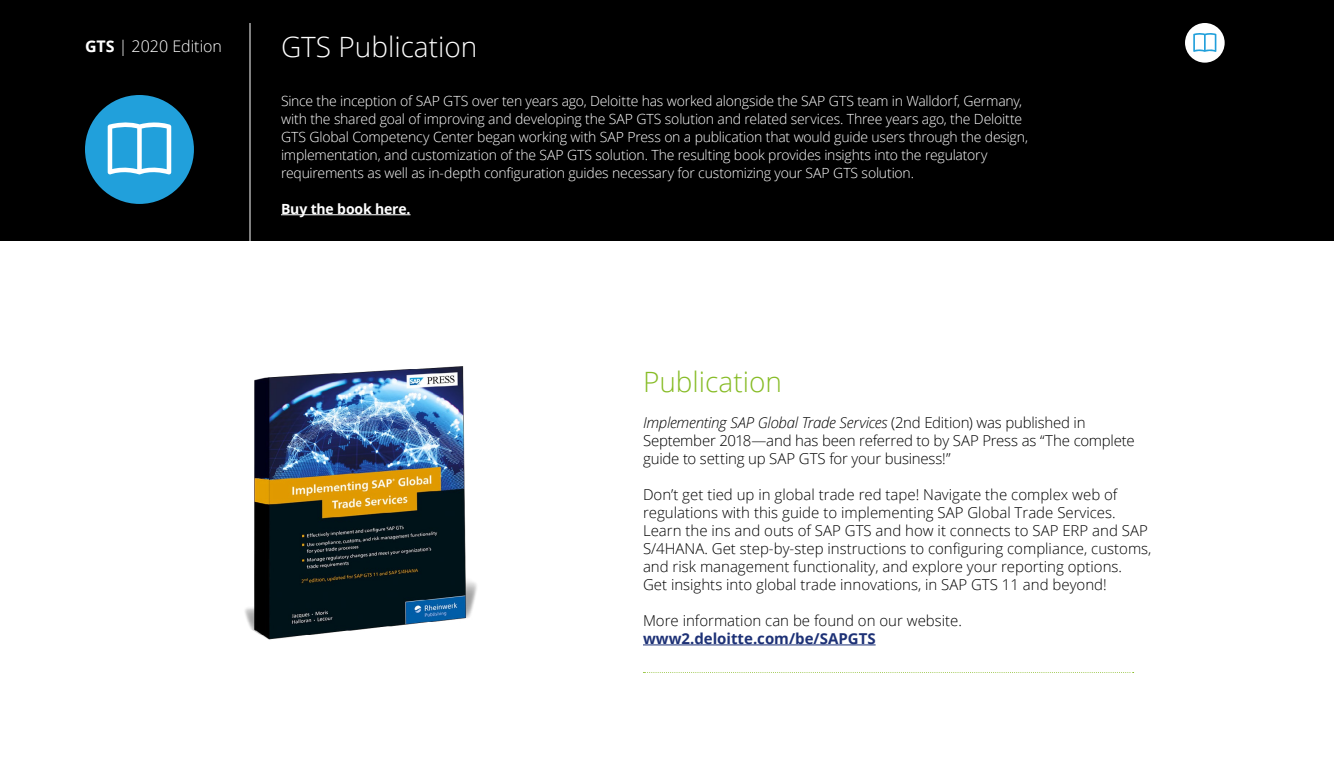
<style>
.page{position:relative;width:1334px;height:780px;background:#000}
.page>*{position:absolute;margin:0;border:0;box-sizing:border-box;transform-origin:0 0}
.t1{font:300 28px "Open Sans";color:#fff}
.t2{font:300 28px "Open Sans";color:#87bc26}
.t3{font:300 16px "Open Sans";color:#fff}
.t4{font:300 15px/18px "Open Sans";color:#000}
.t5{font:700 15px "Open Sans";color:#1d3176}
.t6{font:300 14px/18px "Open Sans";letter-spacing:-.015em;color:#fff}
.t7{font:700 14px "Open Sans";letter-spacing:-.01em;color:#fff}
.s1{font-weight:700}
.s2{font-style:italic}
</style>
<div class="page">
<div style="left:0;top:241px;width:1334px;height:539px;background:#fff"></div>
<div style="left:85px;top:95px;width:109px;height:109px;background:#21a0db;border-radius:50%"></div>
<svg style="left:108px;top:122px;width:63px;height:53px"></svg>
<hr style="left:250px;top:23px;width:1px;height:717px;background:#fff">
<hr style="left:281px;top:214px;width:130px;height:1px;background:#fff">
<div style="left:1185px;top:23px;width:40px;height:40px;background:#fff;border-radius:50%"></div>
<svg style="left:1193px;top:33px;width:23px;height:19px"></svg>
<img style="left:245px;top:366px;width:232px;height:274px">
<hr style="left:643px;top:645px;width:233px;height:1px;background:#1d3176">
<svg style="left:644px;top:672px;width:490px;height:1px"></svg>
<p class="t3" style="left:85px;top:35px;width:139px"><span class="s1">GTS</span> | 2020 Edition</p>
<h1 class="t1" style="left:281px;top:27px;width:198px">GTS Publication</h1>
<p class="t6" style="left:281px;top:91px;width:749px">Since the inception of SAP GTS over ten years ago, Deloitte has worked alongside the SAP GTS team in Walldorf, Germany, with the shared goal of improving and developing the SAP GTS solution and related services. Three years ago, the Deloitte GTS Global Competency Center began working with SAP Press on a publication that would guide users through the design, implementation, and customization of the SAP GTS solution. The resulting book provides insights into the regulatory requirements as well as in-depth configuration guides necessary for customizing your SAP GTS solution.</p>
<p class="t7" style="left:281px;top:199px;width:131px">Buy the book here.</p>
<p class="t3" style="left:76px;top:35px;width:309px"><span class="s1">CFO Survey</span> | Fourth quarter 2017 Edition</p>
<h1 class="t2" style="left:643px;top:362px;width:140px">Publication</h1>
<p class="t4" style="left:643px;top:413px;width:493px"><span class="s2">Implementing SAP Global Trade Services</span> (2nd Edition) was published in<br>September 2018—and has been referred to by SAP Press as “The complete guide to setting up SAP GTS for your business!”</p>
<p class="t4" style="left:643px;top:485px;width:510px">Don’t get tied up in global trade red tape! Navigate the complex web of regulations with this guide to implementing SAP Global Trade Services.<br>Learn the ins and outs of SAP GTS and how it connects to SAP ERP and SAP S/4HANA. Get step-by-step instructions to configuring compliance, customs, and risk management functionality, and explore your reporting options.<br>Get insights into global trade innovations, in SAP GTS 11 and beyond!</p>
<p class="t4" style="left:643px;top:611px;width:321px">More information can be found on our website.</p>
<p class="t5" style="left:643px;top:628px;width:234px">www2.deloitte.com/be/SAPGTS</p>
</div>
